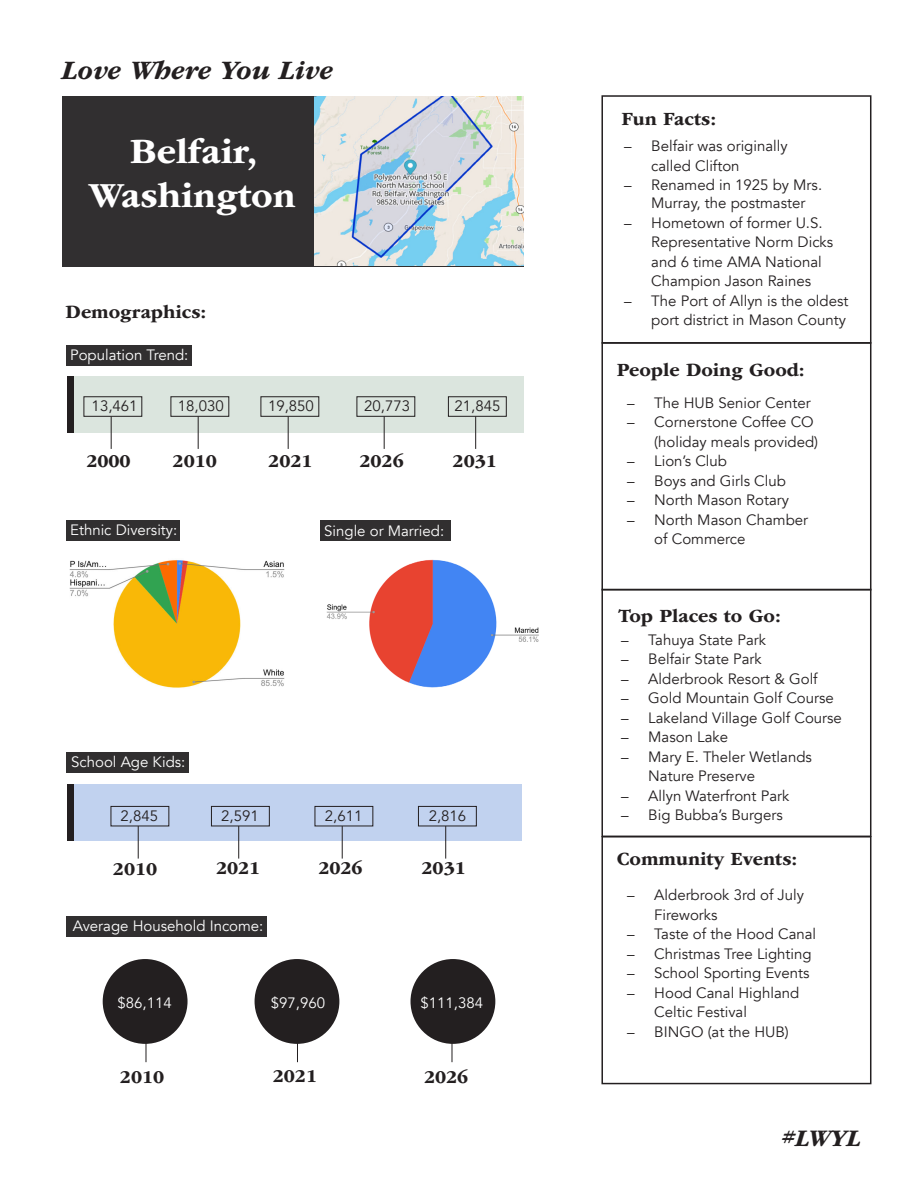
<style>
.page{position:relative;width:918px;height:1188px;background:#fff}
.page>*{position:absolute;margin:0;border:0;box-sizing:border-box;transform-origin:0 0}
.t1{font:700 36.75px/44.1px "ITC Garamond Std";color:#fff;text-align:center}
.t2{font:italic 700 27.75px "ITC Garamond Std";color:#231f20}
.t3{font:italic 700 24.75px "ITC Garamond Std";color:#231f20}
.t4{font:700 19.5px "ITC Garamond Std";color:#231f20}
.t5{font:700 18.75px "ITC Garamond Std";color:#231f20}
.t6{font:15px/19.5px "Avenir";color:#231f20}
.t7{font:15px "Avenir";color:#fff}
</style>
<div class="page">
<div style="left:601px;top:836px;width:270px;height:248px;border:2px solid #231f20"></div>
<div style="left:601px;top:589px;width:270px;height:248px;border:2px solid #231f20"></div>
<div style="left:601px;top:342px;width:270px;height:249px;border:2px solid #231f20"></div>
<div style="left:601px;top:95px;width:270px;height:249px;border:2px solid #231f20"></div>
<div style="left:67px;top:346px;width:125px;height:20px;background:#312f30"></div>
<div style="left:67px;top:520px;width:113px;height:21px;background:#312f30"></div>
<div style="left:67px;top:752px;width:122px;height:21px;background:#312f30"></div>
<div style="left:67px;top:916px;width:200px;height:20px;background:#312f30"></div>
<div style="left:320px;top:520px;width:131px;height:21px;background:#312f30"></div>
<div style="left:67px;top:376px;width:457px;height:57px;background:#dbe5de"></div>
<div style="left:67px;top:376px;width:6px;height:57px;background:#231f20"></div>
<div style="left:67px;top:784px;width:455px;height:57px;background:#c1d2ef"></div>
<div style="left:62px;top:96px;width:462px;height:170px;background:#312f30"></div>
<hr style="left:111px;top:416px;width:1px;height:33px;background:#231f20">
<hr style="left:198px;top:416px;width:1px;height:33px;background:#231f20">
<hr style="left:288px;top:416px;width:1px;height:33px;background:#231f20">
<hr style="left:384px;top:416px;width:1px;height:33px;background:#231f20">
<div style="left:103px;top:959px;width:85px;height:85px;background:#231f20;border-radius:50%"></div>
<div style="left:255px;top:959px;width:84px;height:85px;background:#231f20;border-radius:50%"></div>
<div style="left:411px;top:959px;width:84px;height:85px;background:#231f20;border-radius:50%"></div>
<hr style="left:475px;top:416px;width:1px;height:33px;background:#231f20">
<hr style="left:138px;top:826px;width:1px;height:33px;background:#231f20">
<hr style="left:238px;top:826px;width:1px;height:33px;background:#231f20">
<hr style="left:342px;top:826px;width:1px;height:33px;background:#231f20">
<hr style="left:445px;top:826px;width:1px;height:33px;background:#231f20">
<hr style="left:146px;top:1019px;width:1px;height:43px;background:#231f20">
<hr style="left:297px;top:1019px;width:1px;height:43px;background:#231f20">
<hr style="left:452px;top:1019px;width:1px;height:43px;background:#231f20">
<div style="left:67px;top:784px;width:6px;height:57px;background:#231f20"></div>
<img style="left:315px;top:96px;width:209px;height:170px">
<img style="left:69px;top:560px;width:216px;height:128px">
<img style="left:326px;top:559px;width:213px;height:129px">
<div style="left:84px;top:396px;width:58px;height:21px;border:1px solid #231f20"></div>
<div style="left:171px;top:396px;width:58px;height:21px;border:1px solid #231f20"></div>
<div style="left:261px;top:396px;width:58px;height:21px;border:1px solid #231f20"></div>
<div style="left:357px;top:396px;width:58px;height:21px;border:1px solid #231f20"></div>
<div style="left:448px;top:396px;width:59px;height:21px;border:1px solid #231f20"></div>
<div style="left:111px;top:806px;width:58px;height:20px;border:1px solid #231f20"></div>
<div style="left:211px;top:806px;width:59px;height:20px;border:1px solid #231f20"></div>
<div style="left:315px;top:806px;width:58px;height:20px;border:1px solid #231f20"></div>
<div style="left:418px;top:806px;width:59px;height:20px;border:1px solid #231f20"></div>
<p class="t2" style="left:62px;top:55px;width:273px">Love Where You Live</p>
<p class="t1" style="left:89px;top:130px;width:208px">Belfair,<br>Washington</p>
<p class="t4" style="left:66px;top:301px;width:142px">Demographics:</p>
<p class="t7" style="left:70px;top:346px;width:120px">Population Trend:</p>
<p class="t6" style="left:92px;top:397px;width:47px">13,461</p>
<p class="t6" style="left:178px;top:397px;width:47px">18,030</p>
<p class="t6" style="left:268px;top:397px;width:47px">19,850</p>
<p class="t6" style="left:364px;top:397px;width:47px">20,773</p>
<p class="t6" style="left:455px;top:397px;width:47px">21,845</p>
<p class="t5" style="left:86px;top:450px;width:46px">2000</p>
<p class="t5" style="left:173px;top:450px;width:46px">2010</p>
<p class="t7" style="left:70px;top:521px;width:109px">Ethnic Diversity:</p>
<p class="t5" style="left:268px;top:450px;width:46px">2021</p>
<p class="t5" style="left:359px;top:450px;width:46px">2026</p>
<p class="t5" style="left:453px;top:450px;width:46px">2031</p>
<p class="t7" style="left:324px;top:522px;width:121px">Single or Married:</p>
<p class="t7" style="left:71px;top:753px;width:116px">School Age Kids:</p>
<p class="t6" style="left:121px;top:806px;width:39px">2,845</p>
<p class="t6" style="left:221px;top:806px;width:39px">2,591</p>
<p class="t6" style="left:325px;top:806px;width:39px">2,611</p>
<p class="t6" style="left:429px;top:806px;width:39px">2,816</p>
<p class="t5" style="left:113px;top:859px;width:46px">2010</p>
<p class="t5" style="left:216px;top:858px;width:46px">2021</p>
<p class="t7" style="left:73px;top:917px;width:192px">Average Household Income:</p>
<p class="t5" style="left:318px;top:858px;width:46px">2026</p>
<p class="t5" style="left:422px;top:858px;width:46px">2031</p>
<p class="t7" style="left:118px;top:994px;width:56px">$86,114</p>
<p class="t7" style="left:271px;top:994px;width:56px">$97,960</p>
<p class="t7" style="left:421px;top:994px;width:64px">$111,384</p>
<p class="t5" style="left:120px;top:1066px;width:46px">2010</p>
<p class="t5" style="left:273px;top:1066px;width:46px">2021</p>
<p class="t5" style="left:424px;top:1066px;width:46px">2026</p>
<p class="t4" style="left:621px;top:108px;width:96px">Fun Facts:</p>
<p class="t6" style="left:651px;top:137px;width:138px;text-indent:-27px">– Belfair was originally called Clifton</p>
<p class="t6" style="left:651px;top:176px;width:172px;line-height:18px;text-indent:-27px">– Renamed in 1925 by Mrs.<br>Murray, the postmaster</p>
<p class="t6" style="left:651px;top:213px;width:183px;text-indent:-27px">– Hometown of former U.S.<br>Representative Norm Dicks and 6 time AMA National<br>Champion Jason Raines</p>
<p class="t6" style="left:624px;top:291px;width:226px;text-align:right">– The Port of Allyn is the oldest port district in Mason County</p>
<p class="t4" style="left:617px;top:359px;width:189px">People Doing Good:</p>
<p class="t6" style="left:627px;top:393px;width:185px">– The HUB Senior Center</p>
<p class="t6" style="left:627px;top:412px;width:192px;text-align:right">– Cornerstone Coffee CO (holiday meals provided)</p>
<p class="t6" style="left:627px;top:451px;width:101px">– Lion’s Club</p>
<p class="t6" style="left:627px;top:471px;width:160px">– Boys and Girls Club</p>
<p class="t6" style="left:627px;top:490px;width:163px">– North Mason Rotary</p>
<p class="t6" style="left:654px;top:510px;width:155px;text-indent:-27px">– North Mason Chamber of Commerce</p>
<p class="t4" style="left:618px;top:605px;width:164px">Top Places to Go:</p>
<p class="t6" style="left:621px;top:630px;width:146px">– Tahuya State Park</p>
<p class="t6" style="left:621px;top:650px;width:142px">– Belfair State Park</p>
<p class="t6" style="left:621px;top:669px;width:198px">– Alderbrook Resort &amp; Golf</p>
<p class="t6" style="left:621px;top:689px;width:214px">– Gold Mountain Golf Course</p>
<p class="t6" style="left:621px;top:708px;width:222px">– Lakeland Village Golf Course</p>
<p class="t6" style="left:621px;top:728px;width:108px">– Mason Lake</p>
<p class="t6" style="left:648px;top:747px;width:165px;text-indent:-27px">– Mary E. Theler Wetlands<br>Nature Preserve</p>
<p class="t6" style="left:621px;top:786px;width:170px">– Allyn Waterfront Park</p>
<p class="t6" style="left:621px;top:806px;width:163px">– Big Bubba’s Burgers</p>
<p class="t4" style="left:617px;top:848px;width:182px">Community Events:</p>
<p class="t6" style="left:654px;top:885px;width:151px;text-indent:-27px">– Alderbrook 3rd of July<br>Fireworks</p>
<p class="t6" style="left:627px;top:924px;width:190px">– Taste of the Hood Canal</p>
<p class="t6" style="left:627px;top:944px;width:186px">– Christmas Tree Lighting</p>
<p class="t6" style="left:627px;top:963px;width:184px">– School Sporting Events</p>
<p class="t6" style="left:654px;top:983px;width:147px;text-indent:-27px">– Hood Canal Highland<br>Celtic Festival</p>
<p class="t6" style="left:627px;top:1022px;width:163px">– BINGO (at the HUB)</p>
<p class="t3" style="left:780px;top:1124px;width:82px">#LWYL</p>
</div>
